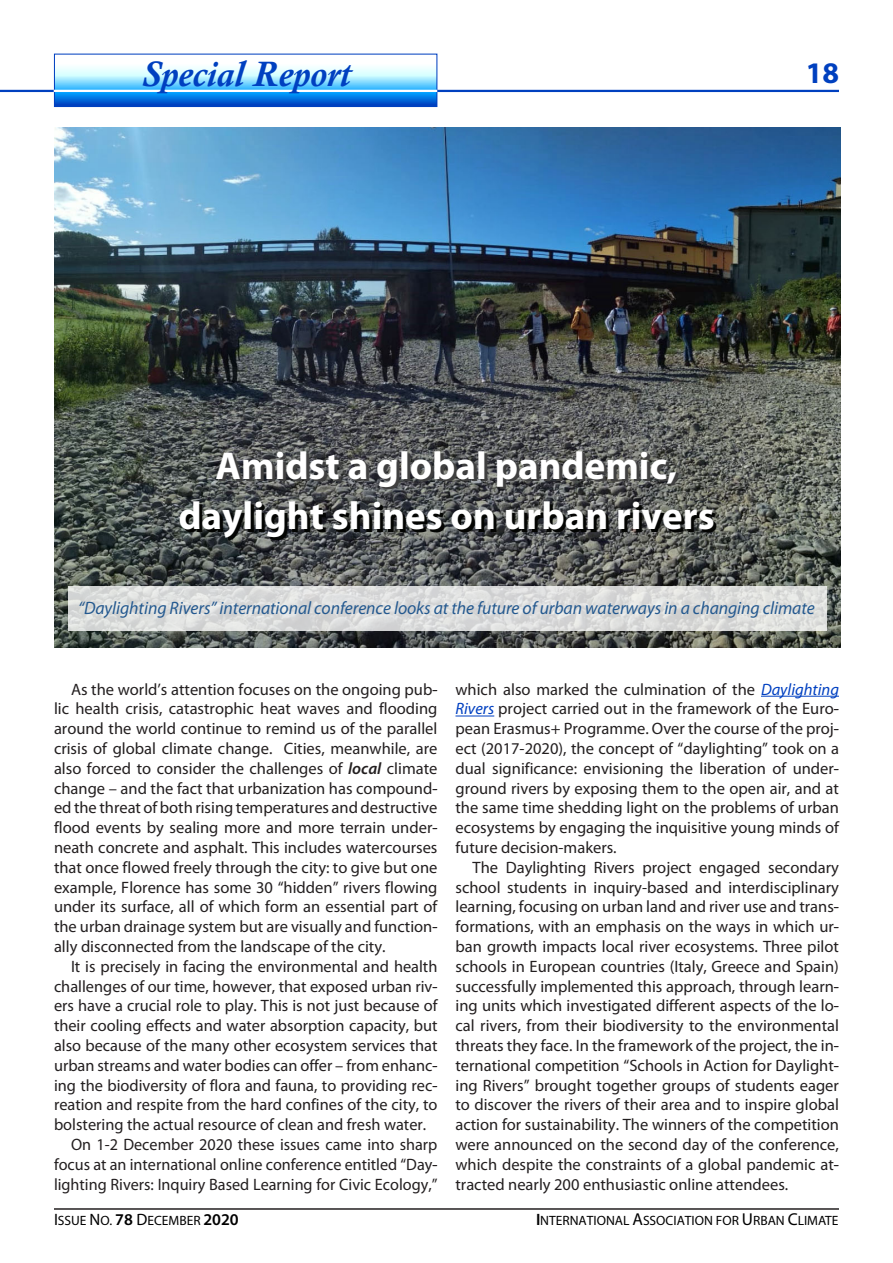
<style>
.page{position:relative;width:893px;height:1263px;background:#fff}
.page>*{position:absolute;margin:0;border:0;box-sizing:border-box;transform-origin:0 0}
.subhead{font:700 39px "Myriad Pro";color:#fff}
.t1{font:italic 700 36.15px "Calisto";color:#0040c0}
.t2{font:700 30px "Myriad Pro";color:#0040bf}
.subhead-2{font:italic 18px "Myriad Pro";letter-spacing:-.005em;color:#24598f}
.subhead-3{font:16.5px/19.8px "Myriad Pro";color:#231f20;text-align:justify}
.t3{font:13.5px "Myriad Pro";color:#000}
.s1{font-weight:600;font-style:italic}
.s2{font-style:italic;color:#0040c1}
.s3{font-size:16.5px}
.s4{font-weight:600;font-size:16.5px}
.s5{font-size:17.25px}
</style>
<div class="page">
<hr style="left:0;top:90px;width:839px;height:2px;background:#0040bf">
<hr style="left:54px;top:1208px;width:785px;height:2px;background:#231f20">
<svg style="left:56px;top:67px;width:379px;height:38px;background:#6abcf4"></svg>
<div style="left:54px;top:54px;width:383px;height:53px;border:1px solid #0040c0"></div>
<hr style="left:54px;top:90px;width:383px;height:2px;background:#fff">
<img style="left:54px;top:128px;width:786px;height:519px">
<hr style="left:761px;top:696px;width:78px;height:1px;background:#0040c1">
<hr style="left:455px;top:715px;width:39px;height:1px;background:#0040c1">
<svg style="left:68px;top:586px;width:759px;height:45px;background:#dbdcdc"></svg>
<p class="t1" style="left:141px;top:53px;width:211px">Special Report</p>
<p class="t2" style="left:806px;top:53px;width:35px">18</p>
<p class="subhead" style="left:216px;top:440px;width:463px">Amidst a global pandemic,</p>
<p class="subhead" style="left:178px;top:491px;width:538px">daylight shines on urban rivers</p>
<p class="subhead-2" style="left:78px;top:597px;width:738px">“Daylighting Rivers” international conference looks at the future of urban waterways in a changing climate</p>
<p class="subhead-3" style="left:54px;top:679px;width:385px;text-indent:17px">As the world’s attention focuses on the ongoing publ lic health crisis, catastrophic heat waves and flooding around the world continue to remind us of the parallel crisis of global climate change. Cities, meanwhile, are also forced to consider the challenges of <span class="s1">local</span> climate change – and the fact that urbanization has compounde ed the threat of both rising temperatures and destructive flood events by sealing more and more terrain undern neath concrete and asphalt. This includes watercourses that once flowed freely through the city: to give but one example, Florence has some 30 “hidden” rivers flowing under its surface, all of which form an essential part of the urban drainage system but are visually and functiona ally disconnected from the landscape of the city.</p>
<p class="subhead-3" style="left:54px;top:956px;width:385px;text-indent:17px">It is precisely in facing the environmental and health challenges of our time, however, that exposed urban rive ers have a crucial role to play. This is not just because of their cooling effects and water absorption capacity, but also because of the many other ecosystem services that urban streams and water bodies can offer – from enhanci ing the biodiversity of flora and fauna, to providing recr reation and respite from the hard confines of the city, to bolstering the actual resource of clean and fresh water.</p>
<p class="subhead-3" style="left:54px;top:1134px;width:385px;text-indent:17px">On 1-2 December 2020 these issues came into sharp focus at an international online conference entitled “Dayl lighting Rivers: Inquiry Based Learning for Civic Ecology,”</p>
<p class="subhead-3" style="left:455px;top:679px;width:385px">which also marked the culmination of the <span class="s2">Daylighting Rivers</span> project carried out in the framework of the Europ pean Erasmus+ Programme. Over the course of the proje ect (2017-2020), the concept of “daylighting” took on a dual significance: envisioning the liberation of underg ground rivers by exposing them to the open air, and at the same time shedding light on the problems of urban ecosystems by engaging the inquisitive young minds of future decision-makers.</p>
<p class="subhead-3" style="left:455px;top:857px;width:385px;text-indent:17px">The Daylighting Rivers project engaged secondary school students in inquiry-based and interdisciplinary learning, focusing on urban land and river use and transf formations, with an emphasis on the ways in which urb ban growth impacts local river ecosystems. Three pilot schools in European countries (Italy, Greece and Spain) successfully implemented this approach, through learni ing units which investigated different aspects of the loc cal rivers, from their biodiversity to the environmental threats they face. In the framework of the project, the int ternational competition “Schools in Action for Daylighti ing Rivers” brought together groups of students eager to discover the rivers of their area and to inspire global action for sustainability. The winners of the competition were announced on the second day of the conference, which despite the constraints of a global pandemic att tracted nearly 200 enthusiastic online attendees.</p>
<p class="t3" style="left:54px;top:1212px;width:186px"><span class="s3">I</span>SSUE <span class="s3">N</span>O. <span class="s4">78</span> <span class="s3">D</span>ECEMBER <span class="s4">2020</span></p>
<p class="t3" style="left:536px;top:1212px;width:304px"><span class="s4">I</span>NTERNATIONAL <span class="s5">A</span>SSOCIATION FOR <span class="s5">U</span>RBAN <span class="s5">C</span>LIMATE</p>
</div>
